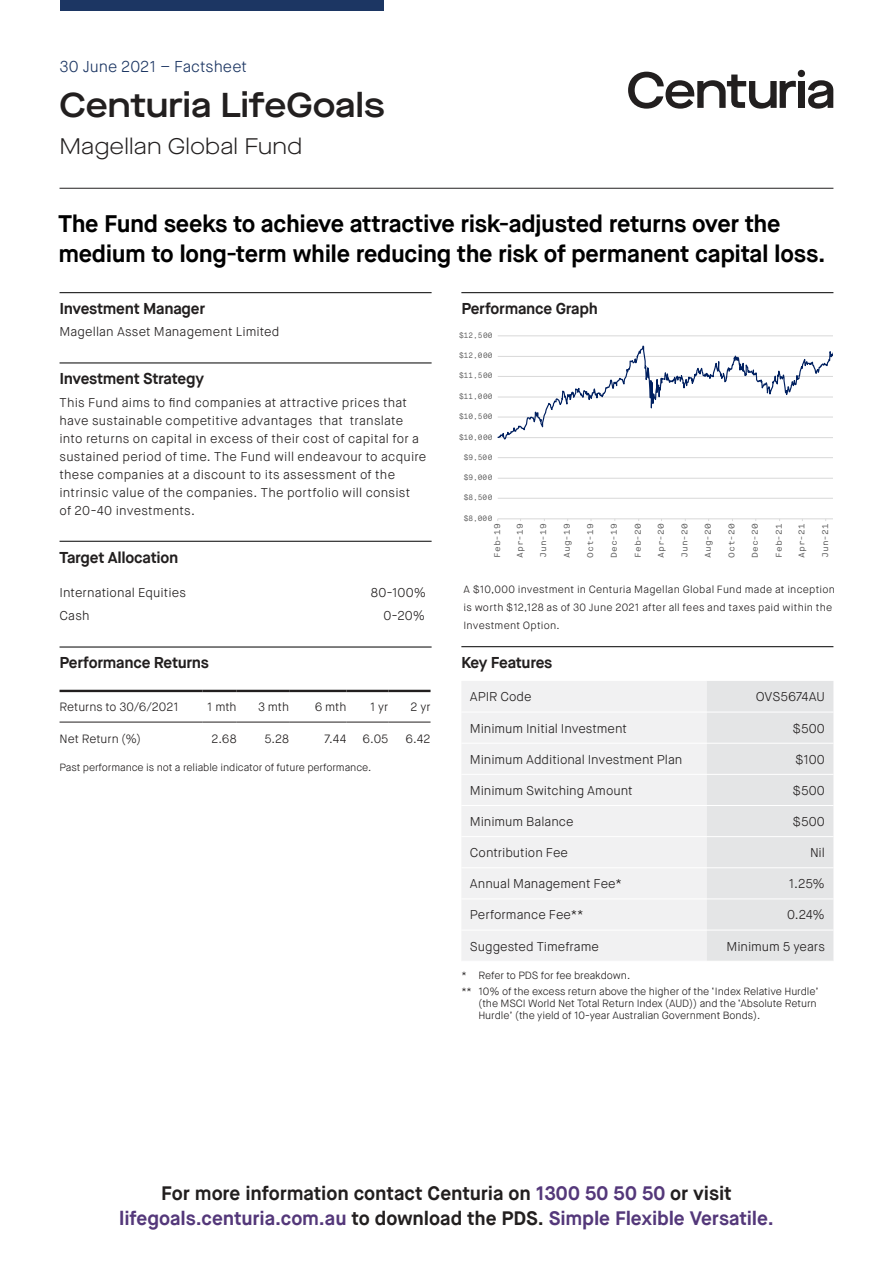
<style>
.page{position:relative;width:893px;height:1263px;background:#fff}
.page>*{position:absolute;margin:0;border:0;box-sizing:border-box;transform-origin:0 0}
.t1{font:600 34.5px "Maison Neue Extended";color:#221f1f}
.t2{font:700 24px/30px "Maison Neue";letter-spacing:-.02em;color:#000}
.t3{font:300 22.5px "Maison Neue Extended";letter-spacing:.005em;color:#221f1f}
.t4{font:700 19.5px/25.5px "Maison Neue";letter-spacing:-.005em;color:#221f1f;text-align:center}
.t5{font:700 15.75px "Maison Neue";letter-spacing:-.02em;color:#221f1f}
.t6{font:300 15.75px "Maison Neue";color:#1c3663}
.t7{font:300 12.75px/18px "Maison Neue";letter-spacing:.01em;color:#221f1f}
.t8{font:300 12.75px "Maison Neue";letter-spacing:-.01em;color:#221f1f}
.t9{font:300 12px "Maison Neue";color:#221f1f}
.t10{font:300 10.5px/16.2px "Maison Neue";letter-spacing:-.01em;color:#221f1f}
.t11{font:300 10.5px/18px "Maison Neue";letter-spacing:.02em;color:#221f1f}
.t12{font:8.25px "Maison Neue Mono";letter-spacing:-.025em;color:#595959;scale:1.07 1}
.t13{font:7.8px "Maison Neue Mono";letter-spacing:-.005em;color:#595959;scale:.93 1}
.s1{color:#54387a}
</style>
<div class="page">
<hr style="left:60px;top:188px;width:773px;height:1px;background:#221f1f">
<hr style="left:60px;top:292px;width:372px;height:1px;background:#000">
<hr style="left:60px;top:363px;width:372px;height:1px;background:#000">
<hr style="left:60px;top:541px;width:372px;height:1px;background:#000">
<hr style="left:60px;top:647px;width:372px;height:1px;background:#000">
<hr style="left:60px;top:690px;width:142px;height:2px;background:#221f1f">
<hr style="left:202px;top:690px;width:35px;height:2px;background:#221f1f">
<hr style="left:237px;top:690px;width:52px;height:2px;background:#221f1f">
<hr style="left:289px;top:690px;width:58px;height:2px;background:#221f1f">
<hr style="left:347px;top:690px;width:41px;height:2px;background:#221f1f">
<hr style="left:388px;top:690px;width:43px;height:2px;background:#221f1f">
<hr style="left:60px;top:722px;width:142px;height:1px;background:#221f1f">
<hr style="left:202px;top:722px;width:35px;height:1px;background:#221f1f">
<hr style="left:237px;top:722px;width:52px;height:1px;background:#221f1f">
<hr style="left:289px;top:722px;width:58px;height:1px;background:#221f1f">
<hr style="left:347px;top:722px;width:41px;height:1px;background:#221f1f">
<hr style="left:388px;top:722px;width:43px;height:1px;background:#221f1f">
<hr style="left:461px;top:292px;width:372px;height:1px;background:#000">
<hr style="left:461px;top:646px;width:372px;height:1px;background:#000">
<div style="left:462px;top:681px;width:245px;height:280px;background:#f1f1f2"></div>
<div style="left:707px;top:681px;width:126px;height:280px;background:#e4e5e6"></div>
<hr style="left:461px;top:712px;width:246px;height:1px;background:#fff">
<hr style="left:707px;top:712px;width:126px;height:1px;background:#fff">
<hr style="left:461px;top:743px;width:246px;height:1px;background:#fff">
<hr style="left:707px;top:743px;width:126px;height:1px;background:#fff">
<hr style="left:461px;top:774px;width:246px;height:1px;background:#fff">
<hr style="left:707px;top:774px;width:126px;height:1px;background:#fff">
<hr style="left:461px;top:805px;width:246px;height:1px;background:#fff">
<hr style="left:707px;top:805px;width:126px;height:1px;background:#fff">
<hr style="left:461px;top:836px;width:246px;height:1px;background:#fff">
<hr style="left:707px;top:836px;width:126px;height:1px;background:#fff">
<hr style="left:461px;top:867px;width:246px;height:1px;background:#fff">
<hr style="left:707px;top:867px;width:126px;height:1px;background:#fff">
<hr style="left:461px;top:899px;width:246px;height:1px;background:#fff">
<hr style="left:707px;top:899px;width:126px;height:1px;background:#fff">
<hr style="left:461px;top:930px;width:246px;height:1px;background:#fff">
<hr style="left:707px;top:930px;width:126px;height:1px;background:#fff">
<div style="left:60px;top:0;width:324px;height:11px;background:#1c3663"></div>
<div style="left:798px;top:81px;width:7px;height:27px;background:#221f1f"></div>
<svg style="left:808px;top:80px;width:25px;height:29px"></svg>
<div style="left:798px;top:70px;width:7px;height:7px;background:#221f1f;border-radius:50%"></div>
<svg style="left:628px;top:72px;width:168px;height:37px"></svg>
<svg style="left:497px;top:335px;width:335px;height:186px"></svg>
<p class="t6" style="left:60px;top:60px;width:189px">30 June 2021 – Factsheet</p>
<h1 class="t1" style="left:60px;top:84px;width:327px">Centuria LifeGoals</h1>
<h3 class="t3" style="left:60px;top:138px;width:244px">Magellan Global Fund</h3>
<h2 class="t2" style="left:59px;top:211px;width:769px">The Fund seeks to achieve attractive risk-adjusted returns over the medium to long-term while reducing the risk of permanent capital loss.</h2>
<p class="t5" style="left:60px;top:303px;width:147px">Investment Manager</p>
<p class="t7" style="left:60px;top:324px;width:221px">Magellan Asset Management Limited</p>
<p class="t5" style="left:60px;top:373px;width:146px">Investment Strategy</p>
<p class="t7" style="left:60px;top:393px;width:368px">This Fund aims to find companies at attractive prices that have sustainable competitive advantages that translate into returns on capital in excess of their cost of capital for a sustained period of time. The Fund will endeavour to acquire these companies at a discount to its assessment of the intrinsic value of the companies. The portfolio will consist<br>of 20-40 investments.</p>
<p class="t5" style="left:60px;top:551px;width:120px">Target Allocation</p>
<p class="t7" style="left:60px;top:584px;width:128px">International Equities</p>
<p class="t7" style="left:371px;top:584px;width:57px">80-100%</p>
<p class="t7" style="left:60px;top:607px;width:32px">Cash</p>
<p class="t7" style="left:384px;top:607px;width:43px">0-20%</p>
<p class="t5" style="left:60px;top:657px;width:151px">Performance Returns</p>
<p class="t9" style="left:60px;top:699px;width:121px">Returns to 30/6/2021</p>
<p class="t9" style="left:207px;top:702px;width:31px">1 mth</p>
<p class="t9" style="left:258px;top:702px;width:33px">3 mth</p>
<p class="t9" style="left:315px;top:699px;width:33px">6 mth</p>
<p class="t9" style="left:370px;top:699px;width:20px">1 yr</p>
<p class="t9" style="left:411px;top:699px;width:21px">2 yr</p>
<p class="t9" style="left:60px;top:731px;width:83px">Net Return (%)</p>
<p class="t9" style="left:212px;top:731px;width:27px">2.68</p>
<p class="t9" style="left:264px;top:731px;width:26px">5.28</p>
<p class="t9" style="left:325px;top:731px;width:23px">7.44</p>
<p class="t9" style="left:362px;top:731px;width:27px">6.05</p>
<p class="t9" style="left:406px;top:731px;width:26px">6.42</p>
<p class="t10" style="left:60px;top:759px;width:313px">Past performance is not a reliable indicator of future performance.</p>
<p class="t5" style="left:461px;top:303px;width:138px">Performance Graph</p>
<p class="t13" style="left:459px;top:332px;width:37px">$12,500</p>
<p class="t13" style="left:459px;top:352px;width:37px">$12,000</p>
<p class="t13" style="left:459px;top:372px;width:37px">$11,500</p>
<p class="t13" style="left:459px;top:393px;width:37px">$11,000</p>
<p class="t13" style="left:459px;top:413px;width:37px">$10,500</p>
<p class="t13" style="left:459px;top:433px;width:37px">$10,000</p>
<p class="t13" style="left:464px;top:454px;width:32px">$9,500</p>
<p class="t13" style="left:464px;top:474px;width:32px">$9,000</p>
<p class="t13" style="left:464px;top:494px;width:32px">$8,500</p>
<p class="t13" style="left:464px;top:515px;width:32px">$8,000</p>
<p class="t12" style="left:494px;top:558px;width:34px;rotate:-90deg">Feb-19</p>
<p class="t12" style="left:517px;top:558px;width:34px;rotate:-90deg">Apr-19</p>
<p class="t12" style="left:540px;top:558px;width:34px;rotate:-90deg">Jun-19</p>
<p class="t12" style="left:564px;top:558px;width:34px;rotate:-90deg">Aug-19</p>
<p class="t12" style="left:587px;top:558px;width:34px;rotate:-90deg">Oct-19</p>
<p class="t12" style="left:611px;top:558px;width:34px;rotate:-90deg">Dec-19</p>
<p class="t12" style="left:635px;top:558px;width:34px;rotate:-90deg">Feb-20</p>
<p class="t12" style="left:658px;top:558px;width:34px;rotate:-90deg">Apr-20</p>
<p class="t12" style="left:681px;top:558px;width:34px;rotate:-90deg">Jun-20</p>
<p class="t12" style="left:705px;top:558px;width:34px;rotate:-90deg">Aug-20</p>
<p class="t12" style="left:728px;top:558px;width:34px;rotate:-90deg">Oct-20</p>
<p class="t12" style="left:752px;top:558px;width:34px;rotate:-90deg">Dec-20</p>
<p class="t12" style="left:776px;top:558px;width:34px;rotate:-90deg">Feb-21</p>
<p class="t12" style="left:798px;top:558px;width:34px;rotate:-90deg">Apr-21</p>
<p class="t12" style="left:822px;top:558px;width:34px;rotate:-90deg">Jun-21</p>
<p class="t11" style="left:464px;top:580px;width:373px">A $10,000 investment in Centuria Magellan Global Fund made at inception is worth $12,128 as of 30 June 2021 after all fees and taxes paid within the<br>Investment Option.</p>
<p class="t5" style="left:461px;top:657px;width:92px">Key Features</p>
<p class="t7" style="left:470px;top:689px;width:63px">APIR Code</p>
<p class="t8" style="left:756px;top:689px;width:71px">OVS5674AU</p>
<p class="t7" style="left:470px;top:719px;width:159px">Minimum Initial Investment</p>
<p class="t7" style="left:792px;top:720px;width:34px">$500</p>
<p class="t7" style="left:470px;top:750px;width:214px">Minimum Additional Investment Plan</p>
<p class="t7" style="left:795px;top:752px;width:31px">$100</p>
<p class="t7" style="left:470px;top:781px;width:164px">Minimum Switching Amount</p>
<p class="t7" style="left:792px;top:783px;width:34px">$500</p>
<p class="t7" style="left:470px;top:814px;width:105px">Minimum Balance</p>
<p class="t7" style="left:792px;top:814px;width:34px">$500</p>
<p class="t7" style="left:470px;top:844px;width:100px">Contribution Fee</p>
<p class="t7" style="left:810px;top:845px;width:16px">Nil</p>
<p class="t7" style="left:470px;top:876px;width:154px">Annual Management Fee*</p>
<p class="t7" style="left:789px;top:875px;width:38px">1.25%</p>
<p class="t7" style="left:470px;top:906px;width:115px">Performance Fee**</p>
<p class="t7" style="left:787px;top:906px;width:39px">0.24%</p>
<p class="t7" style="left:470px;top:937px;width:131px">Suggested Timeframe</p>
<p class="t7" style="left:726px;top:937px;width:100px">Minimum 5 years</p>
<p class="t10" style="left:461px;top:967px;width:359px">* Refer to PDS for fee breakdown.<br>** 10% of the excess return above the higher of the ‘Index Relative Hurdle’</p>
<p class="t10" style="left:478px;top:998px;width:340px;line-height:12px">(the MSCI World Net Total Return Index (AUD)) and the ‘Absolute Return<br>Hurdle’ (the yield of 10-year Australian Government Bonds).</p>
<h3 class="t4" style="left:119px;top:1182px;width:656px">For more information contact Centuria on <span class="s1">1300 50 50 50</span> or visit <span class="s1">lifegoals.centuria.com.au</span> to download the PDS. <span class="s1">Simple Flexible Versatile.</span></h3>
</div>
